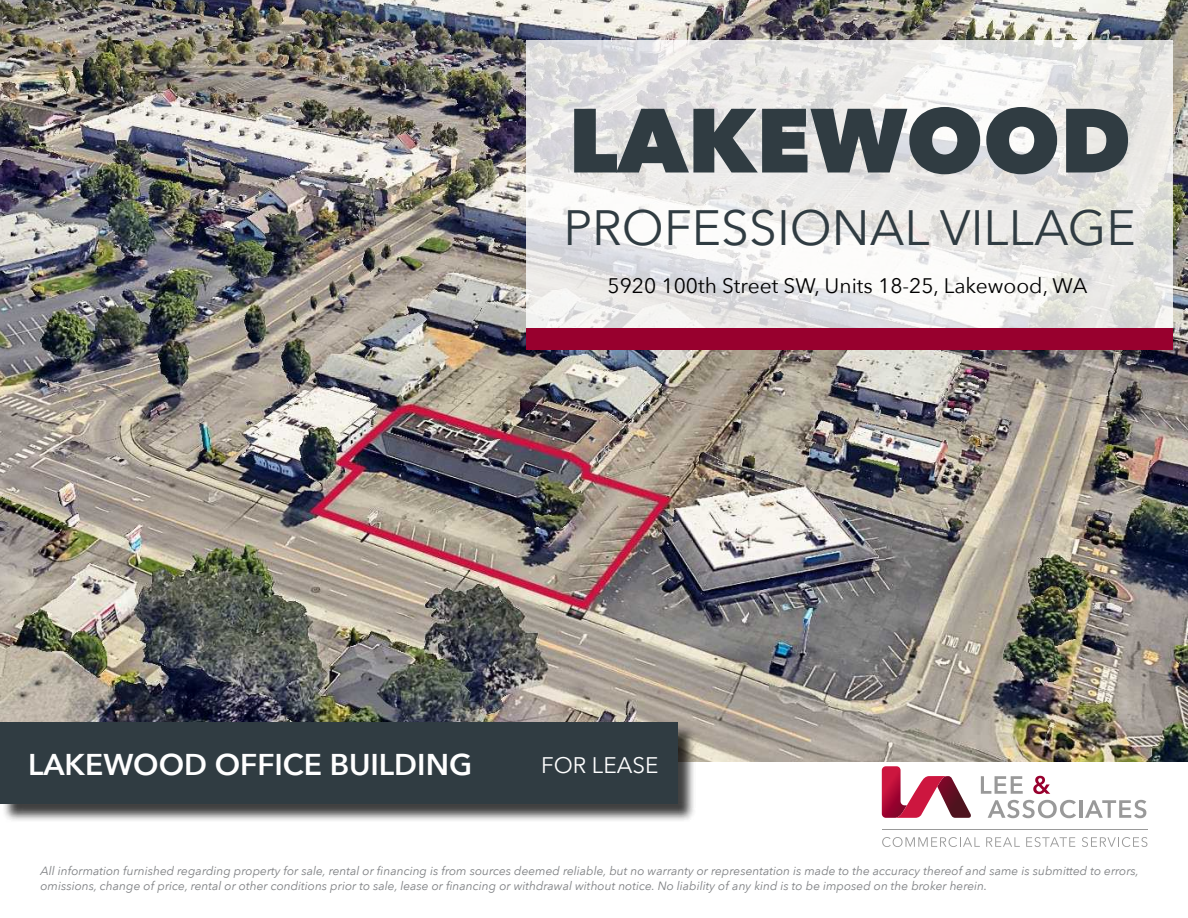
<style>
.page{position:relative;width:1188px;height:918px;background:#fff}
.page>*{position:absolute;margin:0;border:0;box-sizing:border-box;transform-origin:0 0}
.t1{font:800 90px "Avenir Next";color:#303c42}
.t2{font:49.5px "Avenir Next";color:#303c42}
.t3{font:600 30px "Avenir Next";color:#fff}
.t4{font:22.5px "Avenir Next";color:#fff}
.t5{font:21px "Avenir Next";color:#000}
.t6{font:italic 12px/14.4px "Avenir Next";color:#7e8083}
</style>
<div class="page">
<img style="left:0;top:0;width:1188px;height:761px">
<div style="left:2px;top:724px;width:694px;height:99px;background:#000;opacity:.75"></div>
<div style="left:0;top:722px;width:677px;height:81px;background:#303c42"></div>
<svg style="left:526px;top:40px;width:647px;height:288px"></svg>
<div style="left:526px;top:328px;width:647px;height:22px;background:#98002e"></div>
<svg style="left:981px;top:776px;width:42px;height:18px"></svg>
<svg style="left:1033px;top:776px;width:17px;height:18px"></svg>
<svg style="left:988px;top:800px;width:88px;height:18px"></svg>
<hr style="left:1079px;top:800px;width:3px;height:18px;background:#999">
<svg style="left:1085px;top:800px;width:61px;height:18px"></svg>
<svg style="left:882px;top:766px;width:89px;height:52px"></svg>
<svg style="left:882px;top:837px;width:98px;height:10px"></svg>
<svg style="left:986px;top:837px;width:34px;height:10px"></svg>
<svg style="left:1026px;top:837px;width:49px;height:10px"></svg>
<svg style="left:1082px;top:837px;width:65px;height:10px"></svg>
<hr style="left:882px;top:829px;width:266px;height:1px;background:#999">
<h1 class="t1" style="left:568px;top:85px;width:564px">LAKEWOOD</h1>
<h2 class="t2" style="left:564px;top:185px;width:574px">PROFESSIONAL VILLAGE</h2>
<h3 class="t5" style="left:608px;top:268px;width:481px">5920 100th Street SW, Units 18-25, Lakewood, WA</h3>
<h3 class="t3" style="left:28px;top:739px;width:446px">LAKEWOOD OFFICE BUILDING</h3>
<h3 class="t4" style="left:541px;top:747px;width:119px">FOR LEASE</h3>
<p class="t6" style="left:40px;top:863px;width:1100px">All information furnished regarding property for sale, rental or financing is from sources deemed reliable, but no warranty or representation is made to the accuracy thereof and same is submitted to errors, omissions, change of price, rental or other conditions prior to sale, lease or financing or withdrawal without notice. No liability of any kind is to be imposed on the broker herein.</p>
</div>
